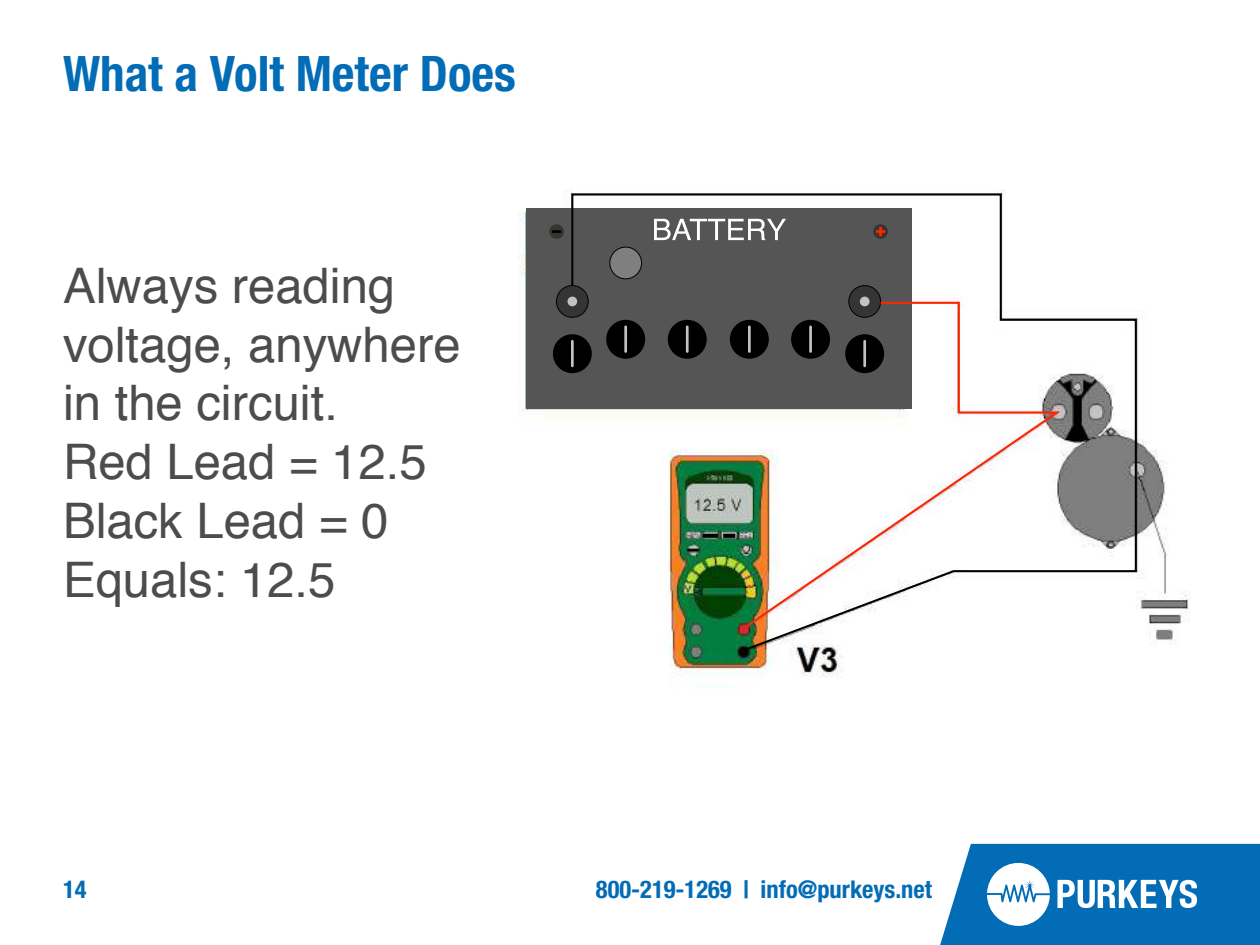
<style>
.page{position:relative;width:1260px;height:945px;background:#fff}
.page>*{position:absolute;margin:0;border:0;box-sizing:border-box;transform-origin:0 0}
.t1{font:49px/58.8px "Helvetica";color:#4c4c4c}
.t2{font:700 condensed 49px "Helvetica Neue";color:#036cb6}
.t3{font:700 condensed 24.5px "Helvetica Neue";color:#036cb6}
</style>
<div class="page">
<svg style="left:940px;top:844px;width:320px;height:101px"></svg>
<img style="left:518px;top:190px;width:672px;height:488px">
<div style="left:526px;top:208px;width:385px;height:200px;background:#555"></div>
<div style="left:556px;top:286px;width:32px;height:31px;background:#333536;border-radius:50%"></div>
<div style="left:556px;top:285px;width:33px;height:33px;border:1px solid #000;border-radius:50%"></div>
<div style="left:567px;top:297px;width:10px;height:9px;background:#c3c2c2;border-radius:50%"></div>
<div style="left:553px;top:334px;width:39px;height:39px;background:#000;border-radius:50%"></div>
<div style="left:549px;top:224px;width:15px;height:15px;background:#373531;border-radius:50%"></div>
<svg style="left:552px;top:230px;width:9px;height:3px"></svg>
<svg style="left:570px;top:192px;width:568px;height:461px"></svg>
<svg style="left:743px;top:301px;width:320px;height:328px"></svg>
<p class="t2" style="left:63px;top:55px;width:455px">What a Volt Meter Does</p>
<p class="t1" style="left:63px;top:261px;width:399px">Always reading voltage, anywhere in the circuit.<br>Red Lead = 12.5<br>Black Lead = 0<br>Equals: 12.5</p>
<p class="t3" style="left:63px;top:880px;width:25px">14</p>
<p class="t3" style="left:596px;top:880px;width:338px">800-219-1269 | info@purkeys.net</p>
</div>
